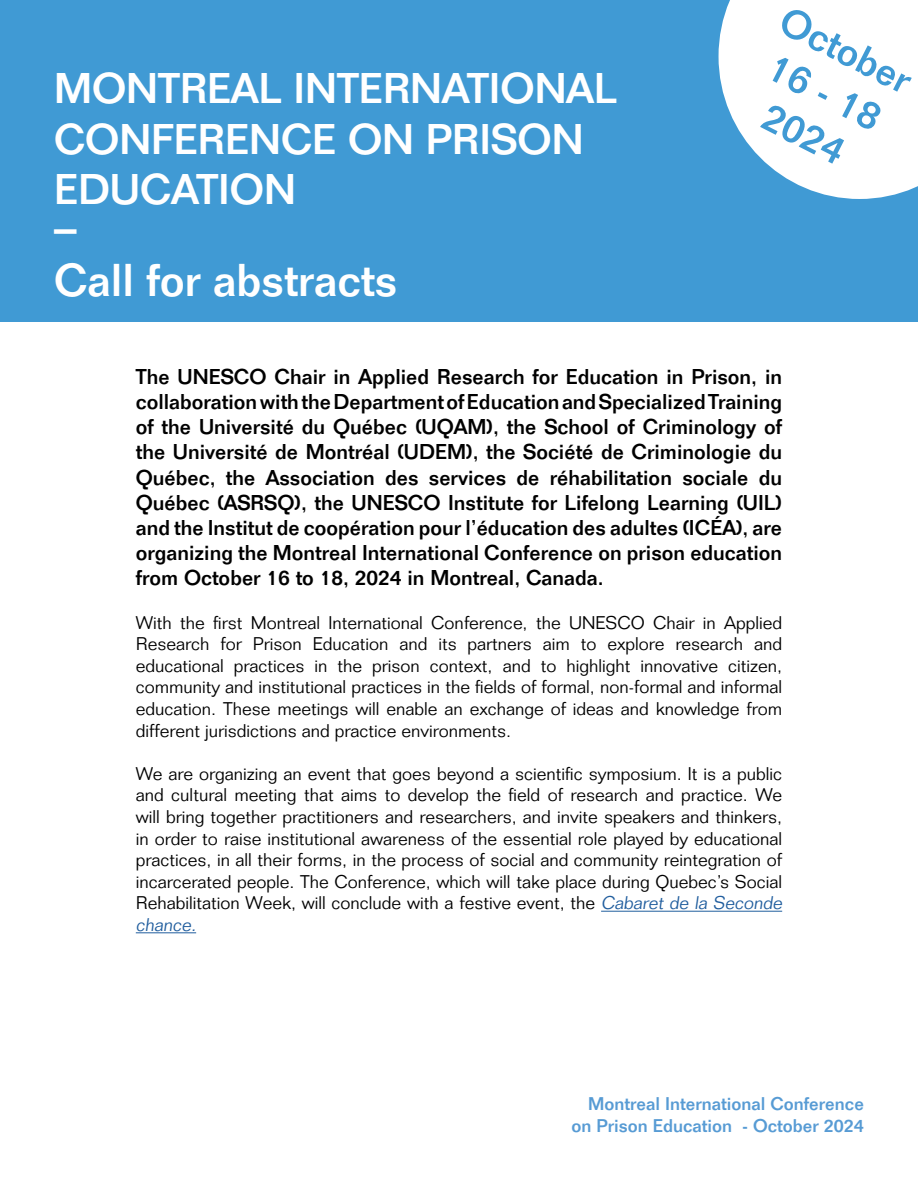
<style>
.page{position:relative;width:918px;height:1188px;background:#fff}
.page>*{position:absolute;margin:0;border:0;box-sizing:border-box;transform-origin:0 0}
.t1{font:500 45px/54px "Folio Std";color:#fff}
.t2{font:500 42px/50.4px "Folio Std";color:#fff}
.t3{font:500 39px/46.8px "Folio Std";color:#409ad4;text-align:center}
.t4{font:500 21px/25.2px "Folio Std";color:#000;text-align:justify}
.t5{font:300 18px/21.6px "Folio Std";color:#000;text-align:justify}
.t6{font:500 18px/21.6px "Folio Std";color:#579bd4;text-align:right}
.s1{color:#215e9e}
</style>
<div class="page">
<div style="left:0;top:0;width:918px;height:321px;background:#409ad4"></div>
<svg style="left:719px;top:0;width:199px;height:199px;background:#e8f2f9"></svg>
<hr style="left:601px;top:911px;width:181px;height:1px;background:#215e9e">
<hr style="left:136px;top:932px;width:60px;height:1px;background:#215e9e">
<h2 class="t2" style="left:54px;top:63px;width:565px">MONTREAL INTERNATIONAL<br>CONFERENCE ON PRISON<br>EDUCATION</h2>
<h1 class="t1" style="left:54px;top:199px;width:345px">–<br>Call for abstracts</h1>
<h3 class="t3" style="left:793px;top:-3px;width:144px;rotate:27deg">October<br>16 - 18<br>2024</h3>
<p class="t4" style="left:136px;top:364px;width:648px">The UNESCO Chair in Applied Research for Education in Prison, in collaboration with the Department of Education and Specialized Training of the Université du Québec (UQAM), the School of Criminology of the Université de Montréal (UDEM), the Société de Criminologie du Québec, the Association des services de réhabilitation sociale du Québec (ASRSQ), the UNESCO Institute for Lifelong Learning (UIL) and the Institut de coopération pour l’éducation des adultes (ICÉA), are organizing the Montreal International Conference on prison education from October 16 to 18, 2024 in Montreal, Canada.</p>
<p class="t5" style="left:136px;top:612px;width:648px">With the first Montreal International Conference, the UNESCO Chair in Applied Research for Prison Education and its partners aim to explore research and educational practices in the prison context, and to highlight innovative citizen, community and institutional practices in the fields of formal, non-formal and informal education. These meetings will enable an exchange of ideas and knowledge from different jurisdictions and practice environments.</p>
<p class="t5" style="left:136px;top:763px;width:651px;text-align:left">We are organizing an event that goes beyond a scientific symposium. It is a public and cultural meeting that aims to develop the field of research and practice. We will bring together practitioners and researchers, and invite speakers and thinkers, in order to raise institutional awareness of the essential role played by educational practices, in all their forms, in the process of social and community reintegration of incarcerated people. The Conference, which will take place during Quebec’s Social Rehabilitation Week, will conclude with a festive event, the <span class="s1">Cabaret de la Seconde chance.</span></p>
<p class="t6" style="left:571px;top:1093px;width:294px">Montreal International Conference on Prison Education - October 2024</p>
</div>
